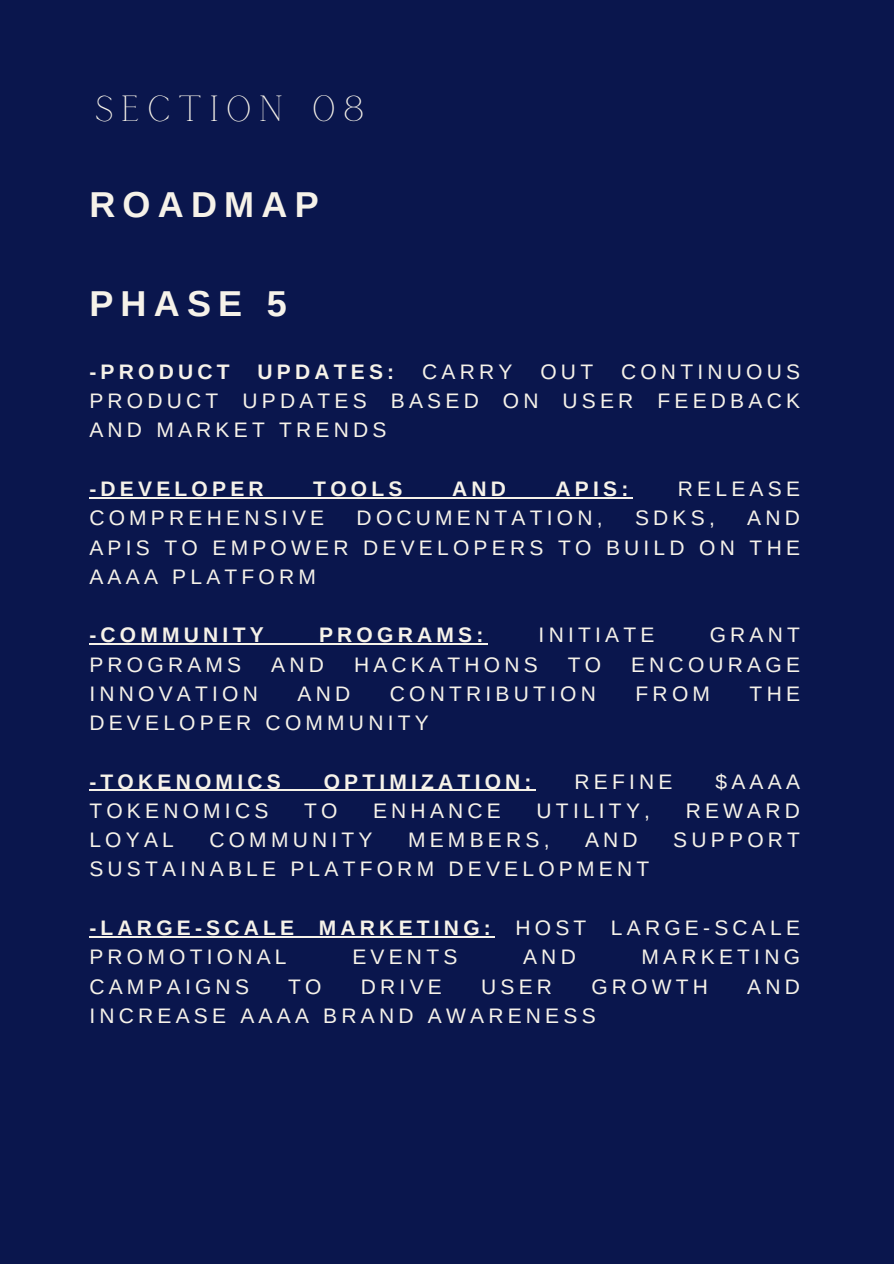
<style>
.page{position:relative;width:894px;height:1264px;background:#fff}
.page>*{position:absolute;margin:0;border:0;box-sizing:border-box;transform-origin:0 0}
.t1{font:700 36px "Arimo";letter-spacing:.2em;color:#f6f2e9}
.t2{font:36px "Calgary";letter-spacing:.2em;color:#f6f2e9}
.t3{font:21px/29.2px "Arimo";letter-spacing:.2em;color:#f6f2e9;text-align:justify}
.t4{font:700 21px "Arimo";letter-spacing:.2em;color:#f6f2e9}
.s1{font-weight:700}
</style>
<div class="page">
<div style="left:0;top:0;width:893px;height:1263px;background:#0a164d"></div>
<hr style="left:89px;top:497px;width:543px;height:1px;background:#f6f2e9">
<hr style="left:89px;top:643px;width:398px;height:1px;background:#f6f2e9">
<hr style="left:89px;top:789px;width:446px;height:2px;background:#f6f2e9">
<hr style="left:89px;top:936px;width:406px;height:1px;background:#f6f2e9">
<p class="t2" style="left:94px;top:88px;width:271px">SECTION 08</p>
<h2 class="t1" style="left:89px;top:184px;width:231px">ROADMAP</h2>
<h1 class="t1" style="left:89px;top:283px;width:199px">PHASE 5</h1>
<h1 class="t3" style="left:89px;top:357px;width:712px;text-indent:531px">CONTINUOUS PRODUCT UPDATES BASED ON USER FEEDBACK AND MARKET TRENDS</h1>
<h1 class="t4" style="left:89px;top:360px;width:142px">-PRODUCT</h1>
<h1 class="t4" style="left:257px;top:360px;width:138px">UPDATES:</h1>
<h1 class="t3" style="left:422px;top:357px;width:92px">CARRY</h1>
<h1 class="t3" style="left:540px;top:357px;width:54px">OUT</h1>
<p class="t4" style="left:89px;top:477px;width:176px">-DEVELOPER</p>
<p class="t4" style="left:313px;top:477px;width:91px">TOOLS</p>
<p class="t4" style="left:452px;top:477px;width:55px">AND</p>
<p class="t4" style="left:555px;top:477px;width:74px">APIS:</p>
<p class="t3" style="left:677px;top:474px;width:124px">RELEASE</p>
<p class="t3" style="left:89px;top:503px;width:236px">COMPREHENSIVE</p>
<p class="t3" style="left:356px;top:503px;width:247px">DOCUMENTATION,</p>
<p class="t3" style="left:635px;top:503px;width:81px">SDKS,</p>
<p class="t3" style="left:89px;top:503px;width:712px;text-indent:657px">AND APIS TO EMPOWER DEVELOPERS TO BUILD ON THE AAAA PLATFORM</p>
<p class="t4" style="left:89px;top:623px;width:176px">-COMMUNITY</p>
<p class="t4" style="left:319px;top:623px;width:166px">PROGRAMS:</p>
<p class="t3" style="left:538px;top:620px;width:117px">INITIATE</p>
<p class="t3" style="left:709px;top:620px;width:92px">GRANT</p>
<p class="t3" style="left:89px;top:649px;width:153px">PROGRAMS</p>
<p class="t3" style="left:271px;top:649px;width:54px">AND</p>
<p class="t3" style="left:354px;top:649px;width:185px">HACKATHONS</p>
<p class="t3" style="left:567px;top:649px;width:35px">TO</p>
<p class="t3" style="left:631px;top:649px;width:170px">ENCOURAGE</p>
<p class="t3" style="left:89px;top:679px;width:170px">INNOVATION</p>
<p class="t3" style="left:297px;top:679px;width:54px">AND</p>
<p class="t3" style="left:390px;top:679px;width:207px">CONTRIBUTION</p>
<p class="t3" style="left:635px;top:679px;width:76px">FROM</p>
<p class="t3" style="left:749px;top:679px;width:52px">THE</p>
<p class="t3" style="left:89px;top:708px;width:341px">DEVELOPER COMMUNITY</p>
<p class="t4" style="left:89px;top:769px;width:193px">-TOKENOMICS</p>
<p class="t4" style="left:323px;top:769px;width:209px">OPTIMIZATION:</p>
<p class="t3" style="left:574px;top:766px;width:99px">REFINE</p>
<p class="t3" style="left:715px;top:766px;width:86px">$AAAA</p>
<p class="t3" style="left:89px;top:796px;width:180px">TOKENOMICS</p>
<p class="t3" style="left:304px;top:796px;width:35px">TO</p>
<p class="t3" style="left:373px;top:796px;width:129px">ENHANCE</p>
<p class="t3" style="left:536px;top:796px;width:115px">UTILITY,</p>
<p class="t3" style="left:685px;top:796px;width:116px">REWARD</p>
<p class="t3" style="left:89px;top:825px;width:86px">LOYAL</p>
<p class="t3" style="left:209px;top:825px;width:164px">COMMUNITY</p>
<p class="t3" style="left:408px;top:825px;width:143px">MEMBERS,</p>
<p class="t3" style="left:585px;top:825px;width:54px">AND</p>
<p class="t3" style="left:673px;top:825px;width:128px">SUPPORT</p>
<p class="t3" style="left:89px;top:854px;width:561px">SUSTAINABLE PLATFORM DEVELOPMENT</p>
<p class="t3" style="left:89px;top:913px;width:712px"><span class="s1">-LARGE-SCALE MARKETING:</span> HOST LARGE-SCALE<br>PROMOTIONAL</p>
<p class="t3" style="left:352px;top:942px;width:106px">EVENTS</p>
<p class="t3" style="left:523px;top:942px;width:54px">AND</p>
<p class="t3" style="left:641px;top:942px;width:160px">MARKETING</p>
<p class="t3" style="left:89px;top:971px;width:161px">CAMPAIGNS</p>
<p class="t3" style="left:288px;top:971px;width:35px">TO</p>
<p class="t3" style="left:361px;top:971px;width:82px">DRIVE</p>
<p class="t3" style="left:481px;top:971px;width:72px">USER</p>
<p class="t3" style="left:591px;top:971px;width:118px">GROWTH</p>
<p class="t3" style="left:747px;top:971px;width:54px">AND</p>
<p class="t3" style="left:89px;top:1000px;width:507px">INCREASE AAAA BRAND AWARENESS</p>
</div>
